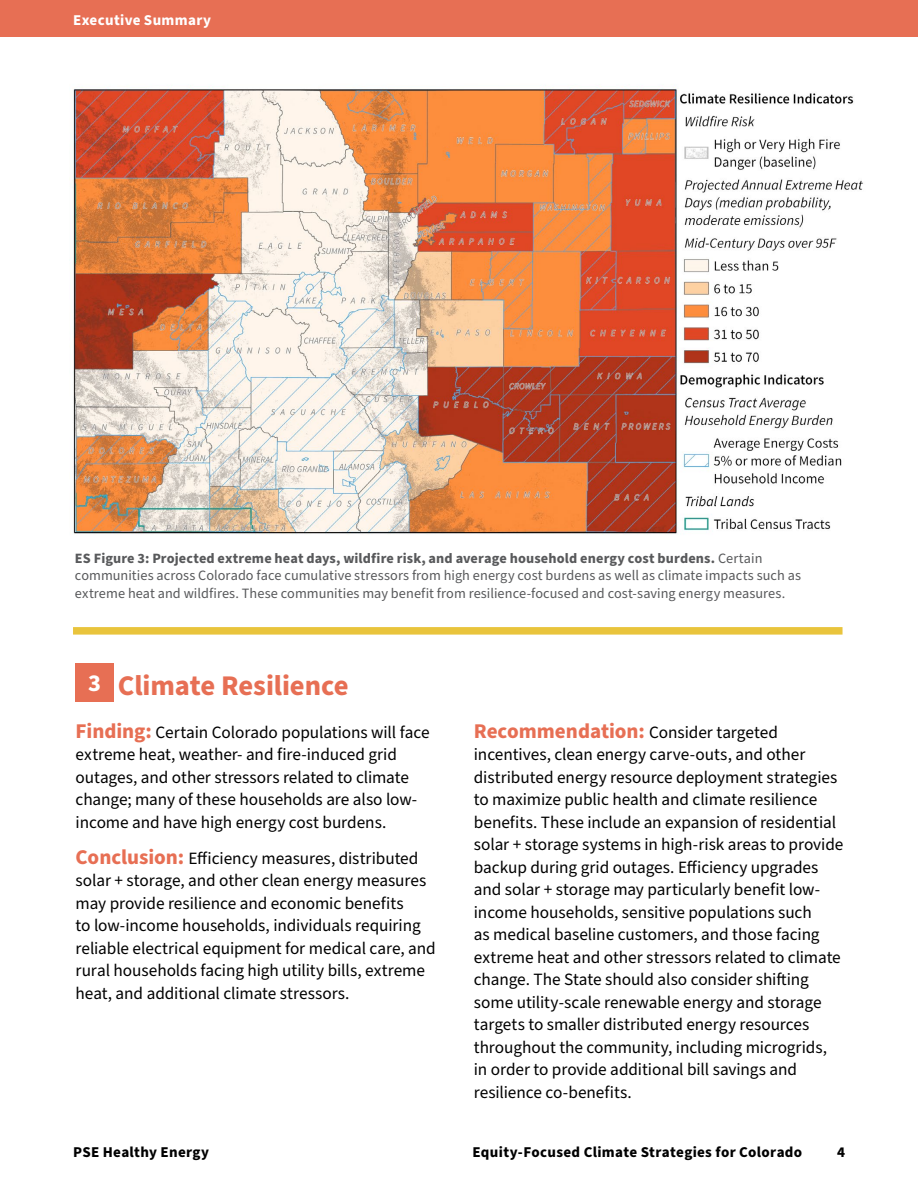
<style>
.page{position:relative;width:918px;height:1188px;background:#fff}
.page>*{position:absolute;margin:0;border:0;box-sizing:border-box;transform-origin:0 0}
.t1{font:700 28.5px "Source Sans Pro";letter-spacing:-.005em;color:#e76f54}
.t2{font:17.25px/22.5px "Source Sans Pro";letter-spacing:-.005em;color:#000}
.t3{font:700 15px "Source Sans Pro";letter-spacing:.02em;color:#000}
.t4{font:700 15px "Source Sans Pro";letter-spacing:.025em;color:#fff}
.t5{font:14.25px/18px "Source Sans Pro";letter-spacing:.005em;color:#58595b}
.s1{font-weight:700}
.s2{font-size:24.3px;color:#fff}
.s3{font-weight:700;font-size:21px;color:#e76f54}
</style>
<div class="page">
<img style="left:70px;top:36px;width:796px;height:499px">
<div style="left:0;top:0;width:918px;height:36px;background:#e76f54"></div>
<div style="left:73px;top:627px;width:770px;height:8px;background:#e9c43c"></div>
<div style="left:76px;top:664px;width:38px;height:38px;background:#e76f54"></div>
<p class="t4" style="left:73px;top:9px;width:140px">Executive Summary</p>
<p class="t5" style="left:75px;top:549px;width:728px"><span class="s1">ES Figure 3: Projected extreme heat days, wildfire risk, and average household energy cost burdens.</span> Certain communities across Colorado face cumulative stressors from high energy cost burdens as well as climate impacts such as extreme heat and wildfires. These communities may benefit from resilience-focused and cost-saving energy measures.</p>
<h1 class="t1" style="left:88px;top:666px;width:262px"><span class="s2">3</span> Climate Resilience</h1>
<p class="t2" style="left:76px;top:722px;width:356px"><span class="s3">Finding:</span> Certain Colorado populations will face extreme heat, weather- and fire-induced grid outages, and other stressors related to climate change; many of these households are also low&shy;income and have high energy cost burdens.</p>
<p class="t2" style="left:76px;top:848px;width:362px"><span class="s3">Conclusion:</span> Efficiency measures, distributed solar + storage, and other clean energy measures may provide resilience and economic benefits<br>to low-income households, individuals requiring reliable electrical equipment for medical care, and rural households facing high utility bills, extreme heat, and additional climate stressors.</p>
<p class="t2" style="left:474px;top:722px;width:371px"><span class="s3">Recommendation:</span> Consider targeted incentives, clean energy carve-outs, and other distributed energy resource deployment strategies to maximize public health and climate resilience benefits. These include an expansion of residential solar + storage systems in high-risk areas to provide backup during grid outages. Efficiency upgrades and solar + storage may particularly benefit low&shy;income households, sensitive populations such<br>as medical baseline customers, and those facing extreme heat and other stressors related to climate change. The State should also consider shifting some utility-scale renewable energy and storage targets to smaller distributed energy resources throughout the community, including microgrids, in order to provide additional bill savings and resilience co-benefits.</p>
<p class="t3" style="left:73px;top:1141px;width:138px">PSE Healthy Energy</p>
<p class="t3" style="left:472px;top:1141px;width:331px">Equity-Focused Climate Strategies for Colorado</p>
<p class="t3" style="left:837px;top:1141px;width:9px">4</p>
</div>
